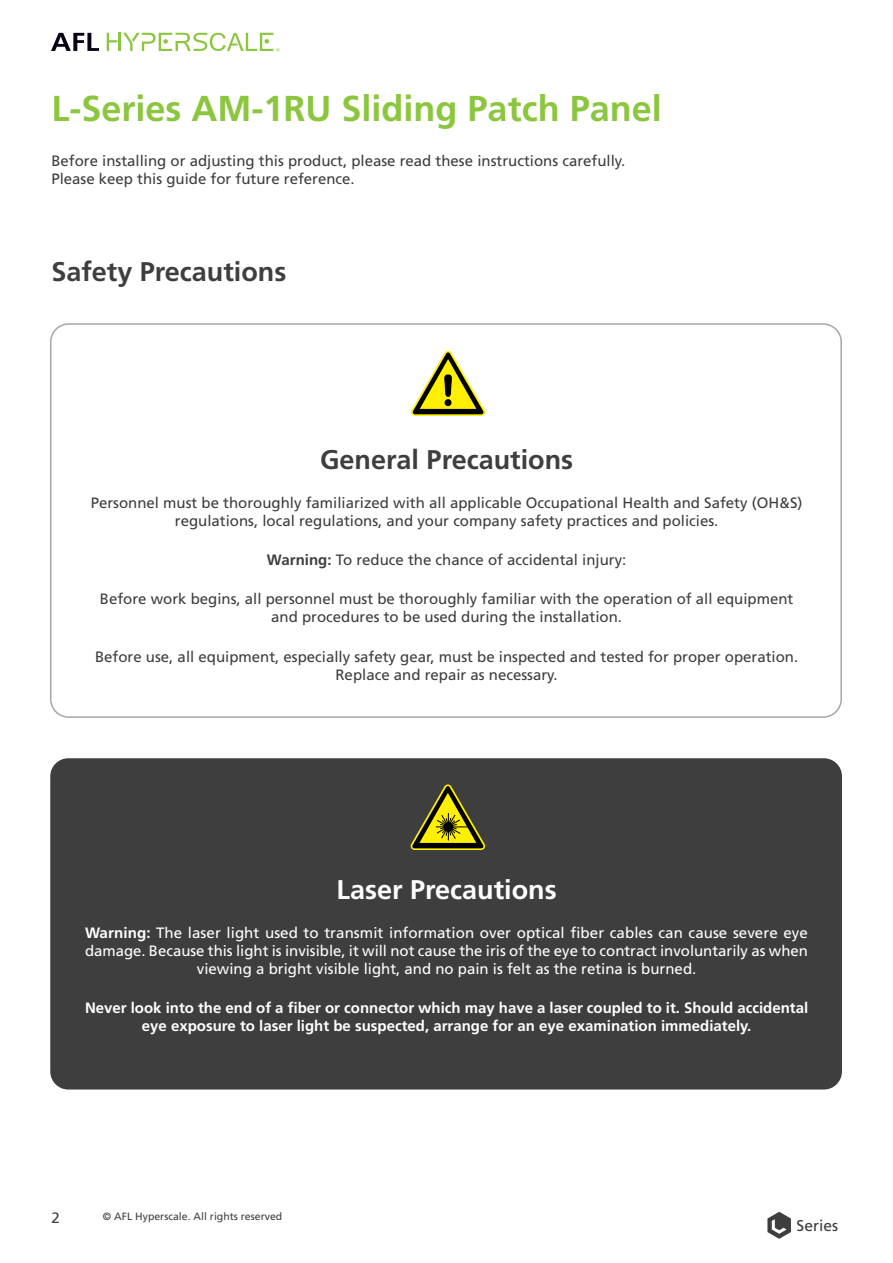
<style>
.page{position:relative;width:893px;height:1263px;background:#fff}
.page>*{position:absolute;margin:0;border:0;box-sizing:border-box;transform-origin:0 0}
.t1{font:700 36px "Frutiger LT Std";color:#8bc63e}
.t2{font:700 27px "Frutiger LT Std";color:#3e3e3f}
.t3{font:700 27px "Frutiger LT Std";color:#fff}
.t4{font:15.6px "Frutiger LT Std";color:#3e3e3f}
.t5{font:15px/18px "Frutiger LT Std";color:#3e3e3f;text-align:center}
.t6{font:15px/18px "Frutiger LT Std";color:#fff;text-align:center}
.t7{font:700 15px/18px "Frutiger LT Std";color:#fff;text-align:center}
.t8{font:10.5px "Frutiger LT Std";color:#3e3e3f}
.s1{font-weight:700}
</style>
<div class="page">
<svg style="left:51px;top:33px;width:48px;height:18px"></svg>
<hr style="left:118px;top:33px;width:3px;height:18px;background:#8bc63e">
<svg style="left:107px;top:33px;width:10px;height:18px"></svg>
<svg style="left:123px;top:33px;width:156px;height:18px"></svg>
<svg style="left:767px;top:1212px;width:24px;height:27px"></svg>
<div style="left:50px;top:758px;width:792px;height:331px;background:#3e3e3f;border-radius:18px"></div>
<svg style="left:410px;top:784px;width:75px;height:66px"></svg>
<div style="left:443px;top:822px;width:10px;height:10px;background:#000;border-radius:50%"></div>
<div style="left:50px;top:323px;width:792px;height:395px;border:2px solid #a4a7a7;border-radius:18px"></div>
<svg style="left:411px;top:352px;width:74px;height:64px"></svg>
<h1 class="t1" style="left:52px;top:93px;width:612px">L-Series AM-1RU Sliding Patch Panel</h1>
<p class="t5" style="left:51px;top:153px;width:576px;text-align:left">Before installing or adjusting this product, please read these instructions carefully.<br>Please keep this guide for future reference.</p>
<h2 class="t2" style="left:51px;top:260px;width:237px">Safety Precautions</h2>
<h2 class="t2" style="left:320px;top:448px;width:255px">General Precautions</h2>
<p class="t5" style="left:91px;top:495px;width:713px">Personnel must be thoroughly familiarized with all applicable Occupational Health and Safety (OH&amp;S) regulations, local regulations, and your company safety practices and policies.</p>
<p class="t5" style="left:267px;top:552px;width:361px"><span class="s1">Warning:</span> To reduce the chance of accidental injury:</p>
<p class="t5" style="left:100px;top:591px;width:695px">Before work begins, all personnel must be thoroughly familiar with the operation of all equipment and procedures to be used during the installation.</p>
<p class="t5" style="left:95px;top:648px;width:705px">Before use, all equipment, especially safety gear, must be inspected and tested for proper operation.<br>Replace and repair as necessary.</p>
<h2 class="t3" style="left:337px;top:878px;width:222px">Laser Precautions</h2>
<p class="t6" style="left:85px;top:925px;width:724px"><span class="s1">Warning:</span> The laser light used to transmit information over optical fiber cables can cause severe eye damage. Because this light is invisible, it will not cause the iris of the eye to contract involuntarily as when viewing a bright visible light, and no pain is felt as the retina is burned.</p>
<p class="t7" style="left:85px;top:1000px;width:725px">Never look into the end of a fiber or connector which may have a laser coupled to it. Should accidental eye exposure to laser light be suspected, arrange for an eye examination immediately.</p>
<p class="t5" style="left:52px;top:1210px;width:10px">2</p>
<p class="t8" style="left:103px;top:1211px;width:181px">© AFL Hyperscale. All rights reserved</p>
<p class="t4" style="left:797px;top:1219px;width:43px">Series</p>
</div>
